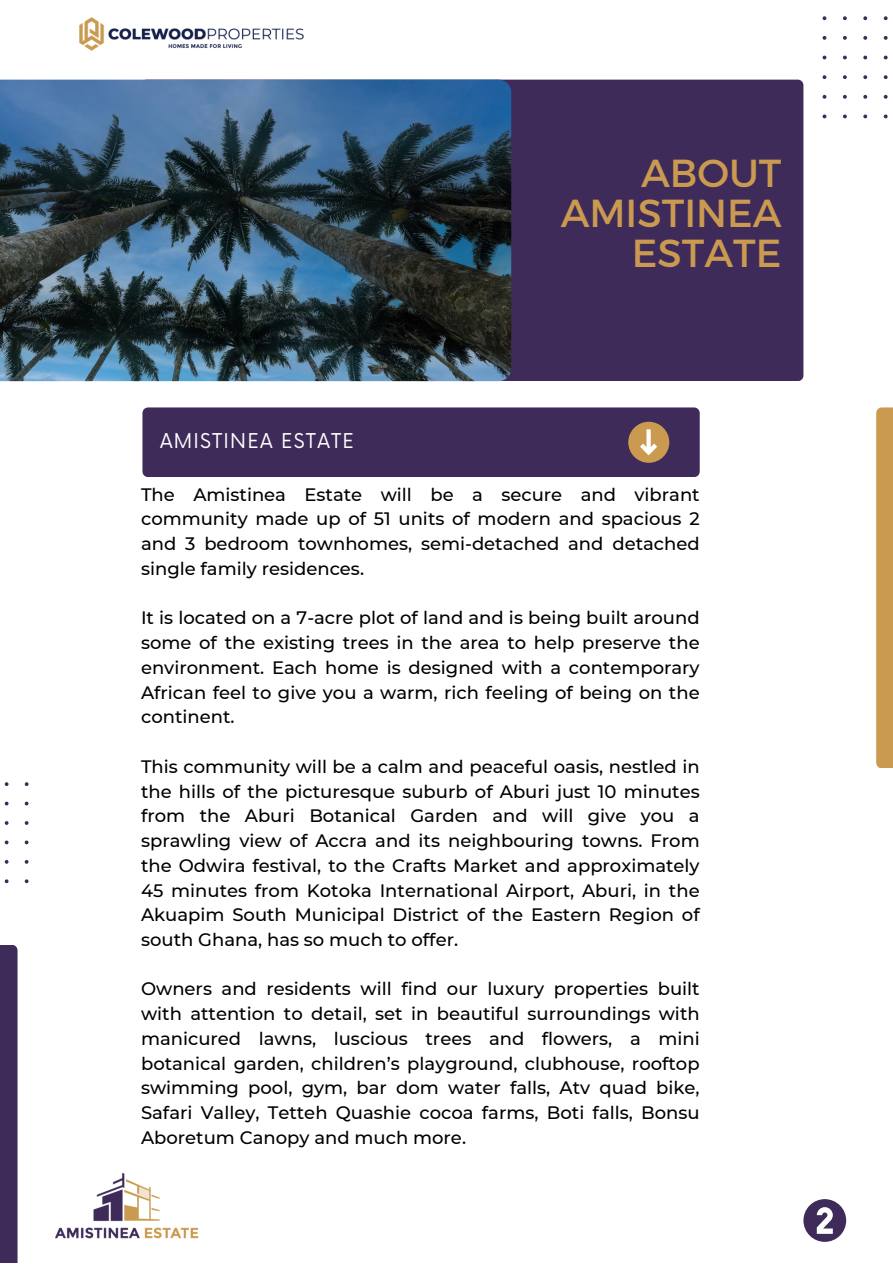
<style>
.page{position:relative;width:893px;height:1264px;background:#fff}
.page>*{position:absolute;margin:0;border:0;box-sizing:border-box;transform-origin:0 0}
.t1{font:39px "Montserrat";color:#ca9a50}
.t2{font:19.95px "Now";letter-spacing:.06em;color:#fff}
.t3{font:500 18px/24.8px "Montserrat";color:#000;text-align:justify}
</style>
<div class="page">
<svg style="left:822px;top:16px;width:66px;height:102px"></svg>
<div style="left:141px;top:80px;width:662px;height:301px;background:#3e2b59;border-radius:6px"></div>
<div style="left:142px;top:407px;width:557px;height:70px;background:#3e2b59"></div>
<div style="left:876px;top:407px;width:16px;height:361px;background:#ca9a50"></div>
<svg style="left:4px;top:782px;width:25px;height:101px"></svg>
<img style="left:0;top:80px;width:511px;height:301px">
<div style="left:0;top:944px;width:18px;height:318px;background:#3e2b59"></div>
<img style="left:55px;top:17px;width:267px;height:72px">
<img style="left:55px;top:1173px;width:143px;height:66px">
<svg style="left:803px;top:1199px;width:43px;height:42px"></svg>
<p class="t2" style="left:160px;top:429px;width:196px">AMISTINEA ESTATE</p>
<p class="t1" style="left:641px;top:147px;width:142px">ABOUT</p>
<p class="t1" style="left:560px;top:188px;width:222px">AMISTINEA</p>
<p class="t1" style="left:632px;top:228px;width:151px">ESTATE</p>
<p class="t3" style="left:141px;top:482px;width:560px">The Amistinea Estate will be a secure and vibrant community made up of 51 units of modern and spacious 2 and 3 bedroom townhomes, semi-detached and detached single family residences.</p>
<p class="t3" style="left:141px;top:605px;width:560px">It is located on a 7-acre plot of land and is being built around some of the existing trees in the area to help preserve the environment. Each home is designed with a contemporary African feel to give you a warm, rich feeling of being on the continent.</p>
<p class="t3" style="left:141px;top:754px;width:560px">This community will be a calm and peaceful oasis, nestled in the hills of the picturesque suburb of Aburi just 10 minutes from the Aburi Botanical Garden and will give you a sprawling view of Accra and its neighbouring towns. From the Odwira festival, to the Crafts Market and approximately 45 minutes from Kotoka International Airport, Aburi, in the Akuapim South Municipal District of the Eastern Region of south Ghana, has so much to offer.</p>
<p class="t3" style="left:141px;top:976px;width:560px">Owners and residents will find our luxury properties built with attention to detail, set in beautiful surroundings with manicured lawns, luscious trees and flowers, a mini botanical garden, children’s playground, clubhouse, rooftop swimming pool, gym, bar dom water falls, Atv quad bike, Safari Valley, Tetteh Quashie cocoa farms, Boti falls, Bonsu Aboretum Canopy and much more.</p>
</div>
